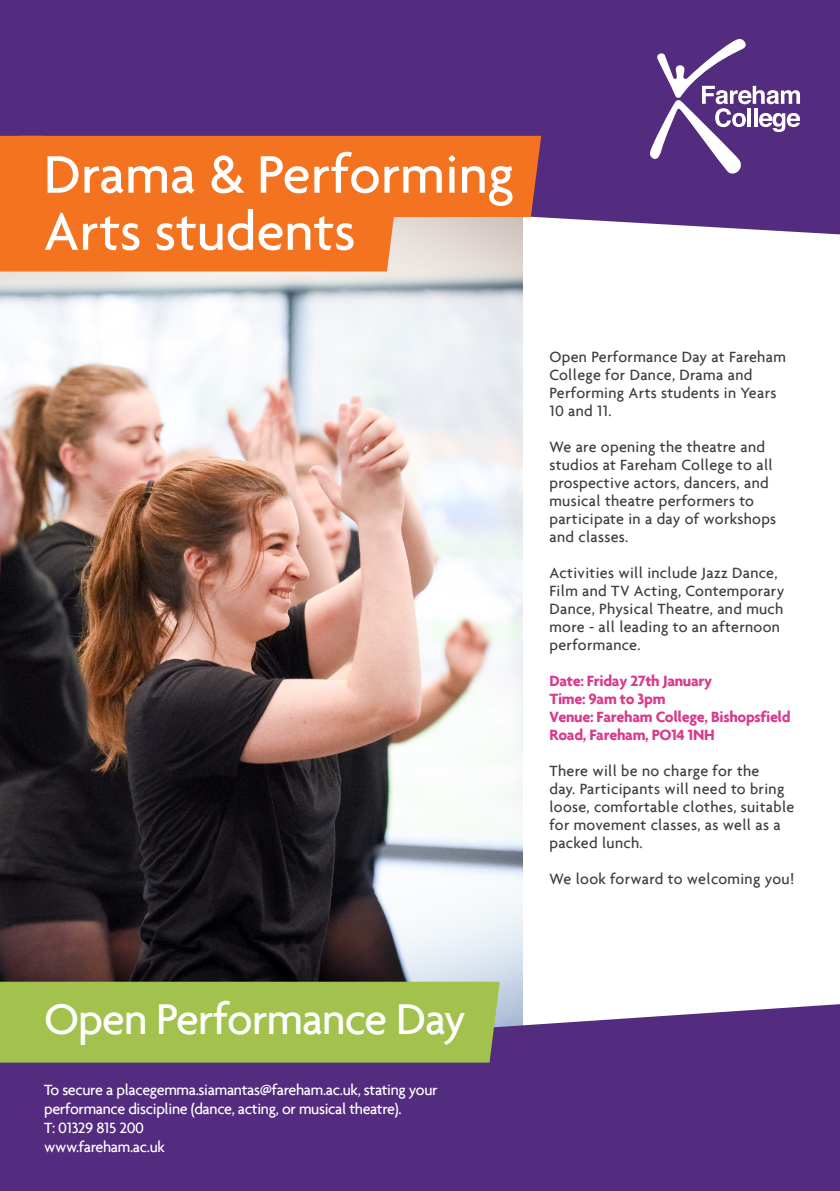
<style>
.page{position:relative;width:840px;height:1191px;background:#fff}
.page>*{position:absolute;margin:0;border:0;box-sizing:border-box;transform-origin:0 0}
.t1{font:500 57.2px/57px "Agenda";color:#fff}
.t2{font:500 46.4px "Agenda";letter-spacing:-.02em;color:#fff}
.t3{font:500 16px/18px "Agenda";letter-spacing:.02em;color:#3e3e3f}
.t4{font:500 16px/19.2px "Agenda";letter-spacing:-.02em;color:#fff}
.t5{font:700 16px/18px "Agenda";letter-spacing:-.02em;color:#d93a8b}
</style>
<div class="page">
<img style="left:0;top:234px;width:522px;height:770px">
<div style="left:0;top:0;width:839px;height:234px;background:#532c7f"></div>
<svg style="left:649px;top:39px;width:150px;height:135px"></svg>
<div style="left:0;top:1004px;width:839px;height:187px;background:#532c7f"></div>
<div style="left:396px;top:136px;width:145px;height:81px;background:#f47321"></div>
<div style="left:0;top:981px;width:499px;height:81px;background:#a2c24d"></div>
<div style="left:0;top:136px;width:396px;height:135px;background:#f47321"></div>
<p class="t1" style="left:44px;top:144px;width:471px">Drama &amp; Performing<br>Arts students</p>
<p class="t3" style="left:549px;top:348px;width:238px">Open Performance Day at Fareham<br>College for Dance, Drama and<br>Performing Arts students in Years<br>10 and 11.</p>
<p class="t3" style="left:549px;top:438px;width:228px">We are opening the theatre and studios at Fareham College to all prospective actors, dancers, and musical theatre performers to participate in a day of workshops and classes.</p>
<p class="t3" style="left:549px;top:564px;width:236px">Activities will include Jazz Dance,<br>Film and TV Acting, Contemporary<br>Dance, Physical Theatre, and much more - all leading to an afternoon performance.</p>
<p class="t5" style="left:549px;top:672px;width:164px">Date: Friday 27th January</p>
<p class="t5" style="left:549px;top:690px;width:118px">Time: 9am to 3pm</p>
<p class="t5" style="left:549px;top:708px;width:243px">Venue: Fareham College, Bishopsfield<br>Road, Fareham, PO14 1NH</p>
<p class="t3" style="left:549px;top:762px;width:246px">There will be no charge for the<br>day. Participants will need to bring loose, comfortable clothes, suitable for movement classes, as well as a packed lunch.</p>
<p class="t3" style="left:549px;top:870px;width:246px">We look forward to welcoming you!</p>
<p class="t2" style="left:44px;top:991px;width:423px">Open Performance Day</p>
<p class="t4" style="left:44px;top:1079px;width:395px">To secure a placegemma.siamantas@fareham.ac.uk, stating your performance discipline (dance, acting, or musical theatre).</p>
<p class="t4" style="left:44px;top:1118px;width:102px">T: 01329 815 200</p>
<p class="t4" style="left:44px;top:1137px;width:122px">www.fareham.ac.uk</p>
</div>
